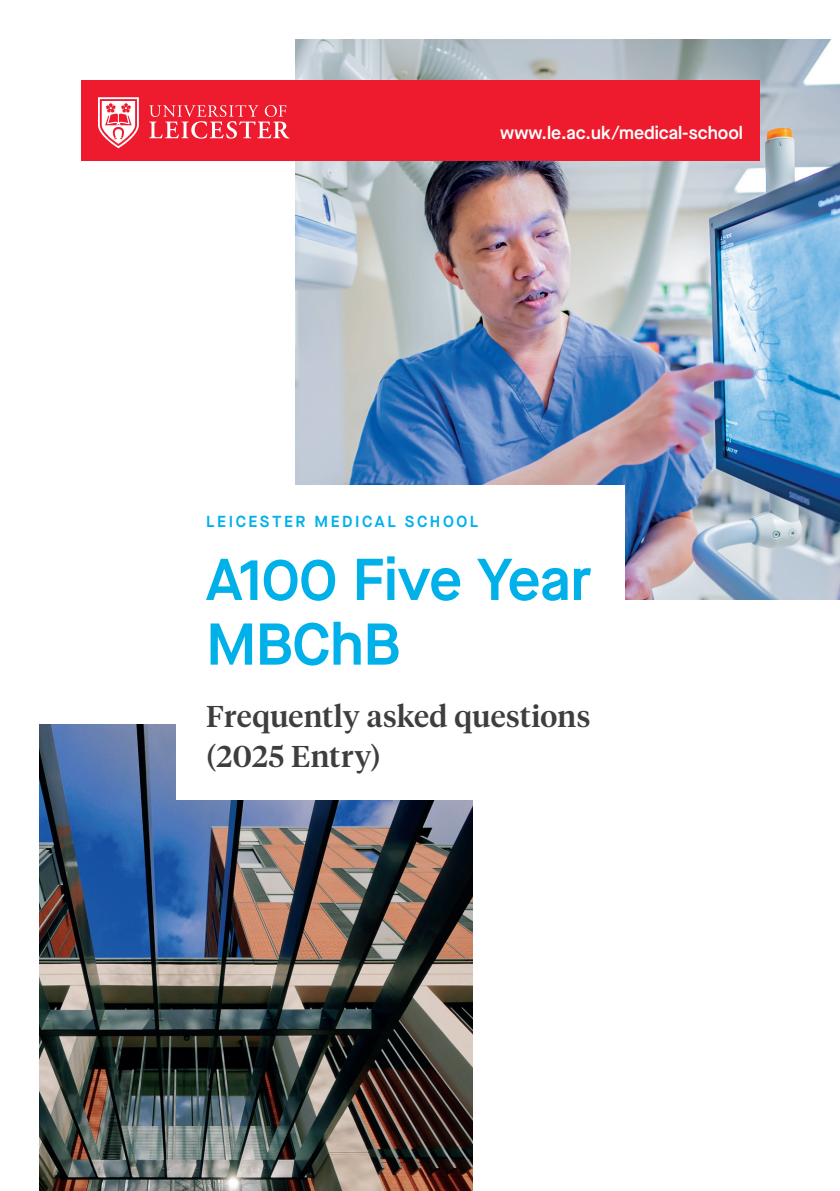
<style>
.page{position:relative;width:840px;height:1191px;background:#fff}
.page>*{position:absolute;margin:0;border:0;box-sizing:border-box;transform-origin:0 0}
.t1{font:600 58.8px/64.6px "Maison Neue";letter-spacing:-.01em;color:#00b0e9}
.t2{font:500 30px/39px "Tiempos Headline";letter-spacing:.01em;color:#3e3e3f}
.t3{font:600 18px "Maison Neue";color:#fff}
.t4{font:600 16px "Maison Neue";letter-spacing:.16em;color:#00b0e9}
</style>
<div class="page">
<img style="left:295px;top:40px;width:544px;height:559px">
<img style="left:40px;top:724px;width:432px;height:467px">
<div style="left:81px;top:81px;width:678px;height:80px;background:#ee1a2e"></div>
<svg style="left:98px;top:97px;width:41px;height:51px"></svg>
<svg style="left:149px;top:105px;width:140px;height:34px"></svg>
<div style="left:176px;top:485px;width:448px;height:314px;background:#fff"></div>
<p class="t3" style="left:500px;top:120px;width:244px">www.le.ac.uk/medical-school</p>
<p class="t4" style="left:206px;top:510px;width:274px">LEICESTER MEDICAL SCHOOL</p>
<h1 class="t1" style="left:206px;top:546px;width:387px">A100 Five Year<br>MBChB</h1>
<p class="t2" style="left:206px;top:696px;width:385px">Frequently asked questions (2025 Entry)</p>
</div>
